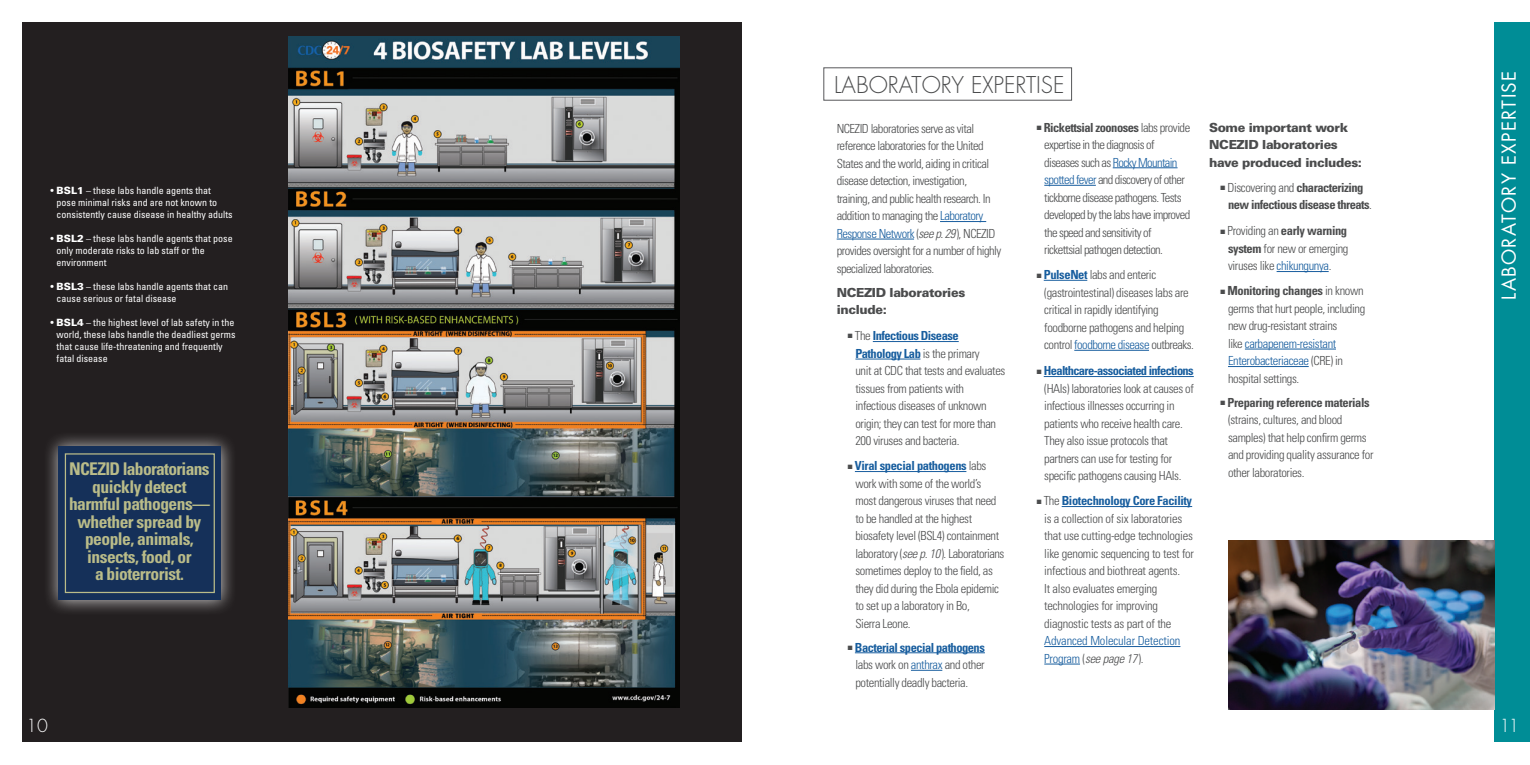
<style>
.page{position:relative;width:1530px;height:765px;background:#fff}
.page>*{position:absolute;margin:0;border:0;box-sizing:border-box;transform-origin:0 0}
.t1{font:300 22.5px "Futura Std";color:#4b4c4d}
.t2{font:18.75px "Futura Std";letter-spacing:.07em;color:#fff}
.t3{font:700 condensed 17.5px/17.5px "Univers LT Std";letter-spacing:-.03em;color:#babc89;text-align:center}
.t4{font:300 17.5px "Futura Std";color:#fff}
.t5{font:300 condensed 12.5px/17.5px "Univers LT Std";letter-spacing:-.03em;color:#4b4c4d}
.t6{font:300 condensed 12.5px/17.5px "Univers LT Std";letter-spacing:-.05em;color:#4b4c4d}
.t7{font:700 condensed 12.5px/17.5px "Univers LT Std";letter-spacing:-.04em;color:#175d9e;text-align:center}
.t8{font:700 condensed 12.5px "Univers LT Std";letter-spacing:-.03em;color:#4b4c4d}
.t9{font:900 12.5px/17.5px "Univers LT Std";letter-spacing:-.03em;color:#4b4c4d}
.t10{font:300 condensed 12.5px "Univers LT Std";letter-spacing:-.03em;color:#175d9e}
.t11{font:condensed 10px/12px "Univers LT Std";color:#fff}
.s1{font-weight:900;font-stretch:normal}
.s2{color:#175d9e}
.s3{font-style:italic}
.s4{font-weight:700;color:#175d9e}
.s5{color:#4b4c4d}
.s6{font-weight:300;color:#4b4c4d}
.s7{font-weight:300}
.s8{font-weight:700}
</style>
<div class="page">
<div style="left:22px;top:22px;width:720px;height:720px;background:#231f20"></div>
<img style="left:288px;top:36px;width:391px;height:672px">
<div style="left:43px;top:431px;width:194px;height:185px;background:#fff;opacity:.75"></div>
<div style="left:58px;top:446px;width:163px;height:154px;background:#153059"></div>
<div style="left:65px;top:453px;width:150px;height:140px;border:1px solid #babc89"></div>
<div style="left:1495px;top:22px;width:35px;height:720px;background:#008d96"></div>
<hr style="left:940px;top:221px;width:46px;height:1px;background:#175d9e">
<hr style="left:837px;top:239px;width:77px;height:1px;background:#175d9e">
<hr style="left:873px;top:341px;width:86px;height:1px;background:#175d9e">
<hr style="left:855px;top:359px;width:65px;height:1px;background:#175d9e">
<hr style="left:855px;top:471px;width:111px;height:1px;background:#175d9e">
<hr style="left:855px;top:652px;width:130px;height:1px;background:#175d9e">
<hr style="left:911px;top:670px;width:31px;height:1px;background:#175d9e">
<div style="left:823px;top:68px;width:249px;height:33px;border:1px solid #57585a"></div>
<hr style="left:1113px;top:167px;width:65px;height:1px;background:#175d9e">
<hr style="left:1044px;top:185px;width:52px;height:1px;background:#175d9e">
<hr style="left:1044px;top:280px;width:43px;height:1px;background:#175d9e">
<hr style="left:1074px;top:350px;width:75px;height:1px;background:#175d9e">
<hr style="left:1044px;top:376px;width:150px;height:1px;background:#175d9e">
<hr style="left:1062px;top:506px;width:130px;height:1px;background:#175d9e">
<hr style="left:1044px;top:646px;width:136px;height:1px;background:#175d9e">
<hr style="left:1044px;top:664px;width:36px;height:1px;background:#175d9e">
<hr style="left:1277px;top:271px;width:52px;height:1px;background:#175d9e">
<hr style="left:1245px;top:349px;width:91px;height:1px;background:#175d9e">
<hr style="left:1228px;top:366px;width:81px;height:1px;background:#175d9e">
<img style="left:1228px;top:540px;width:267px;height:170px">
<p class="t11" style="left:50px;top:185px;width:162px">• <span class="s1">BSL1</span> – these labs handle agents that</p>
<p class="t11" style="left:57px;top:197px;width:162px">pose minimal risks and are not known to</p>
<p class="t11" style="left:57px;top:209px;width:178px">consistently cause disease in healthy adults</p>
<p class="t11" style="left:50px;top:233px;width:184px">• <span class="s1">BSL2</span> – these labs handle agents that pose</p>
<p class="t11" style="left:57px;top:245px;width:150px">only moderate risks to lab staff or the</p>
<p class="t11" style="left:57px;top:257px;width:51px">environment</p>
<p class="t11" style="left:50px;top:281px;width:179px">• <span class="s1">BSL3</span> – these labs handle agents that can</p>
<p class="t11" style="left:57px;top:293px;width:121px">cause serious or fatal disease</p>
<p class="t11" style="left:50px;top:317px;width:185px">• <span class="s1">BSL4</span> – the highest level of lab safety in the</p>
<p class="t11" style="left:57px;top:329px;width:180px">world, these labs handle the deadliest germs that cause life-threatening and frequently fatal disease</p>
<p class="t3" style="left:69px;top:460px;width:142px">NCEZID laboratorians quickly detect harmful pathogens— whether spread by people, animals, insects, food, or</p>
<p class="t3" style="left:95px;top:565px;width:90px">a bioterrorist.</p>
<p class="t4" style="left:26px;top:715px;width:23px">10</p>
<h3 class="t1" style="left:834px;top:71px;width:232px">LABORATORY EXPERTISE</h3>
<p class="t5" style="left:837px;top:120px;width:166px">NCEZID laboratories serve as vital reference laboratories for the United States and the world, aiding in critical disease detection, investigation, training, and public health research. In addition to managing the <span class="s2">Laboratory Response Network</span> (<span class="s3">see p. 29</span> ), NCEZID provides oversight for a number of highly specialized laboratories.</p>
<p class="t9" style="left:837px;top:283px;width:130px">NCEZID laboratories include:</p>
<p class="t5" style="left:855px;top:327px;width:151px;text-indent:-8px">■ The <span class="s4">Infectious Disease<br>Pathology Lab</span> is the primary<br>unit at CDC that tests and evaluates tissues from patients with infectious diseases of unknown origin; they can test for more than<br>200 viruses and bacteria.</p>
<p class="t7" style="left:848px;top:457px;width:140px"><span class="s5">■</span> Viral special pathogens <span class="s6">labs</span></p>
<p class="t5" style="left:855px;top:475px;width:127px">work with some of the world’s</p>
<p class="t5" style="left:855px;top:492px;width:150px">most dangerous viruses that need to be handled at the highest biosafety level (BSL4) containment laboratory (<span class="s3">see p. 10</span> ). Laboratorians</p>
<p class="t5" style="left:855px;top:562px;width:139px">sometimes deploy to the field, as</p>
<p class="t5" style="left:855px;top:580px;width:145px">they did during the Ebola epidemic</p>
<p class="t5" style="left:855px;top:597px;width:116px">to set up a laboratory in Bo,</p>
<p class="t5" style="left:855px;top:615px;width:57px">Sierra Leone.</p>
<p class="t7" style="left:848px;top:638px;width:139px"><span class="s5">■</span> Bacterial special pathogens <span class="s6">labs work on</span> <span class="s7">anthrax</span> <span class="s6">and other</span></p>
<p class="t5" style="left:855px;top:673px;width:114px">potentially deadly bacteria.</p>
<p class="t8" style="left:1037px;top:119px;width:155px">■ Rickettsial zoonoses <span class="s7">labs provide</span></p>
<p class="t6" style="left:1044px;top:136px;width:147px">expertise in the diagnosis of diseases such as <span class="s2">Rocky Mountain spotted fever</span> and discovery of other tickborne disease pathogens. Tests developed by the labs have improved the speed and sensitivity of</p>
<p class="t6" style="left:1044px;top:241px;width:120px">rickettsial pathogen detection.</p>
<p class="t5" style="left:1037px;top:266px;width:121px">■ <span class="s4">PulseNet</span> labs and enteric</p>
<p class="t5" style="left:1044px;top:283px;width:146px">(gastrointestinal) diseases labs are</p>
<p class="t5" style="left:1044px;top:301px;width:116px">critical in rapidly identifying</p>
<p class="t5" style="left:1044px;top:318px;width:142px">foodborne pathogens and helping</p>
<p class="t5" style="left:1044px;top:336px;width:151px">control <span class="s2">foodborne disease</span> outbreaks.</p>
<p class="t7" style="left:1037px;top:362px;width:159px"><span class="s5">■</span> Healthcare-associated infections</p>
<p class="t5" style="left:1044px;top:380px;width:151px">(HAIs) laboratories look at causes of</p>
<p class="t5" style="left:1044px;top:397px;width:132px">infectious illnesses occurring in</p>
<p class="t5" style="left:1044px;top:415px;width:140px">patients who receive health care.</p>
<p class="t5" style="left:1044px;top:432px;width:125px">They also issue protocols that</p>
<p class="t5" style="left:1044px;top:450px;width:129px">partners can use for testing for</p>
<p class="t5" style="left:1044px;top:467px;width:139px">specific pathogens causing HAIs.</p>
<p class="t7" style="left:1037px;top:492px;width:157px"><span class="s5">■</span> <span class="s6">The</span> Biotechnology Core Facility</p>
<p class="t5" style="left:1044px;top:510px;width:151px">is a collection of six laboratories that use cutting-edge technologies like genomic sequencing to test for infectious and biothreat agents.<br>It also evaluates emerging technologies for improving diagnostic tests as part of the<br><span class="s2">Advanced Molecular Detection<br>Program</span> (<span class="s3">see page 17</span> ).</p>
<p class="t9" style="left:1209px;top:118px;width:140px">Some important work<br>NCEZID laboratories</p>
<p class="t9" style="left:1209px;top:153px;width:154px">have produced includes:</p>
<p class="t5" style="left:1221px;top:178px;width:145px">■ Discovering and <span class="s8">characterizing</span></p>
<p class="t8" style="left:1228px;top:197px;width:146px">new infectious disease threats<span class="s7">.</span></p>
<p class="t8" style="left:1221px;top:223px;width:128px">■ <span class="s7">Providing an</span> early warning</p>
<p class="t5" style="left:1228px;top:240px;width:122px"><span class="s8">system</span> for new or emerging viruses like <span class="s2">chikungunya</span>.</p>
<p class="t8" style="left:1221px;top:283px;width:145px">■ Monitoring changes <span class="s7">in known</span></p>
<p class="t5" style="left:1228px;top:300px;width:139px">germs that hurt people, including</p>
<p class="t5" style="left:1228px;top:317px;width:111px">new drug-resistant strains</p>
<p class="t10" style="left:1228px;top:336px;width:110px"><span class="s5">like</span> carbapenem-resistant</p>
<p class="t10" style="left:1228px;top:353px;width:117px">Enterobacteriaceae <span class="s5">(CRE) in</span></p>
<p class="t5" style="left:1228px;top:370px;width:73px">hospital settings.</p>
<p class="t8" style="left:1221px;top:394px;width:151px">■ Preparing reference materials</p>
<p class="t5" style="left:1228px;top:411px;width:116px">(strains, cultures, and blood</p>
<p class="t5" style="left:1228px;top:428px;width:140px">samples) that help confirm germs</p>
<p class="t5" style="left:1228px;top:446px;width:147px">and providing quality assurance for</p>
<p class="t5" style="left:1228px;top:463px;width:78px">other laboratories.</p>
<p class="t2" style="left:1497px;top:300px;width:230px;rotate:-90deg">LABORATORY EXPERTISE</p>
<p class="t4" style="left:1500px;top:715px;width:21px">11</p>
</div>
